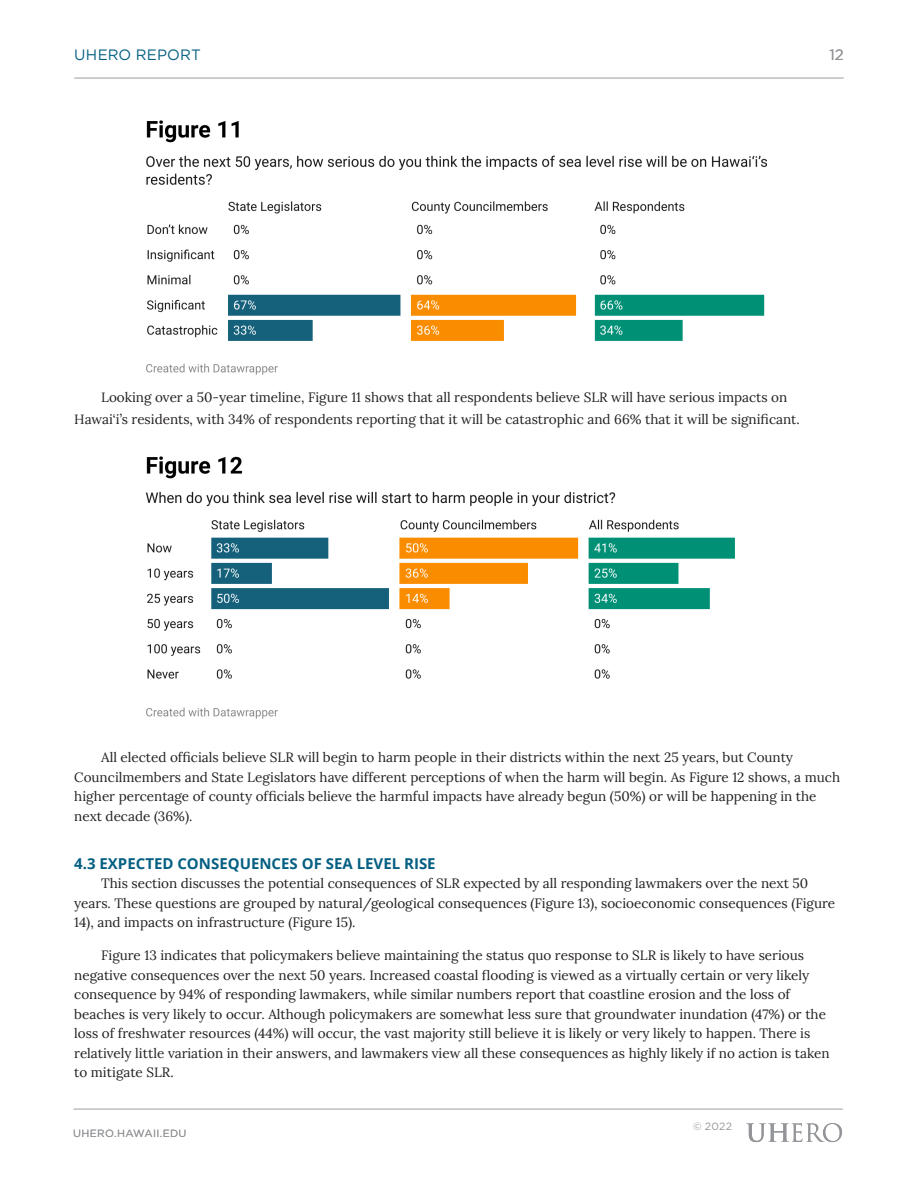
<style>
.page{position:relative;width:918px;height:1188px;background:#fff}
.page>*{position:absolute;margin:0;border:0;box-sizing:border-box;transform-origin:0 0}
.blue_header__all_cap{font:700 15px "Open Sans";color:#055f82}
.t1{font:15px "Gotham";letter-spacing:.015em;color:#055f82}
.t2{font:15px "Gotham";color:#939598}
.UHERO_body_text{font:13.5px/19.5px "Lora";color:#231f20}
.t3{font:10.5px "Gotham";letter-spacing:.02em;color:#939598}
</style>
<div class="page">
<svg style="left:746px;top:1123px;width:96px;height:19px"></svg>
<hr style="left:74px;top:1108px;width:768px;height:2px;background:#c7c8ca">
<hr style="left:75px;top:77px;width:768px;height:2px;background:#c7c8ca">
<img style="left:146px;top:120px;width:622px;height:255px">
<img style="left:145px;top:456px;width:590px;height:263px">
<p class="t1" style="left:74px;top:46px;width:128px">UHERO REPORT</p>
<p class="t2" style="left:829px;top:46px;width:16px">12</p>
<p class="UHERO_body_text" style="left:74px;top:386px;width:727px;line-height:21.6px;text-indent:27px">Looking over a 50-year timeline, Figure 11 shows that all respondents believe SLR will have serious impacts on<br>Hawai‘i’s residents, with 34% of respondents reporting that it will be catastrophic and 66% that it will be significant.</p>
<p class="UHERO_body_text" style="left:74px;top:747px;width:767px;text-indent:27px">All elected officials believe SLR will begin to harm people in their districts within the next 25 years, but County Councilmembers and State Legislators have different perceptions of when the harm will begin. As Figure 12 shows, a much higher percentage of county officials believe the harmful impacts have already begun (50%) or will be happening in the next decade (36%).</p>
<p class="blue_header__all_cap" style="left:74px;top:853px;width:363px">4.3 EXPECTED CONSEQUENCES OF SEA LEVEL RISE</p>
<p class="UHERO_body_text" style="left:74px;top:873px;width:762px;text-indent:27px">This section discusses the potential consequences of SLR expected by all responding lawmakers over the next 50 years. These questions are grouped by natural/geological consequences (Figure 13), socioeconomic consequences (Figure<br>14), and impacts on infrastructure (Figure 15).</p>
<p class="UHERO_body_text" style="left:74px;top:945px;width:757px;text-indent:27px">Figure 13 indicates that policymakers believe maintaining the status quo response to SLR is likely to have serious negative consequences over the next 50 years. Increased coastal flooding is viewed as a virtually certain or very likely consequence by 94% of responding lawmakers, while similar numbers report that coastline erosion and the loss of beaches is very likely to occur. Although policymakers are somewhat less sure that groundwater inundation (47%) or the loss of freshwater resources (44%) will occur, the vast majority still believe it is likely or very likely to happen. There is relatively little variation in their answers, and lawmakers view all these consequences as highly likely if no action is taken to mitigate SLR.</p>
<p class="t3" style="left:73px;top:1127px;width:115px">UHERO.HAWAII.EDU</p>
<p class="t3" style="left:693px;top:1121px;width:40px">© 2022</p>
</div>
